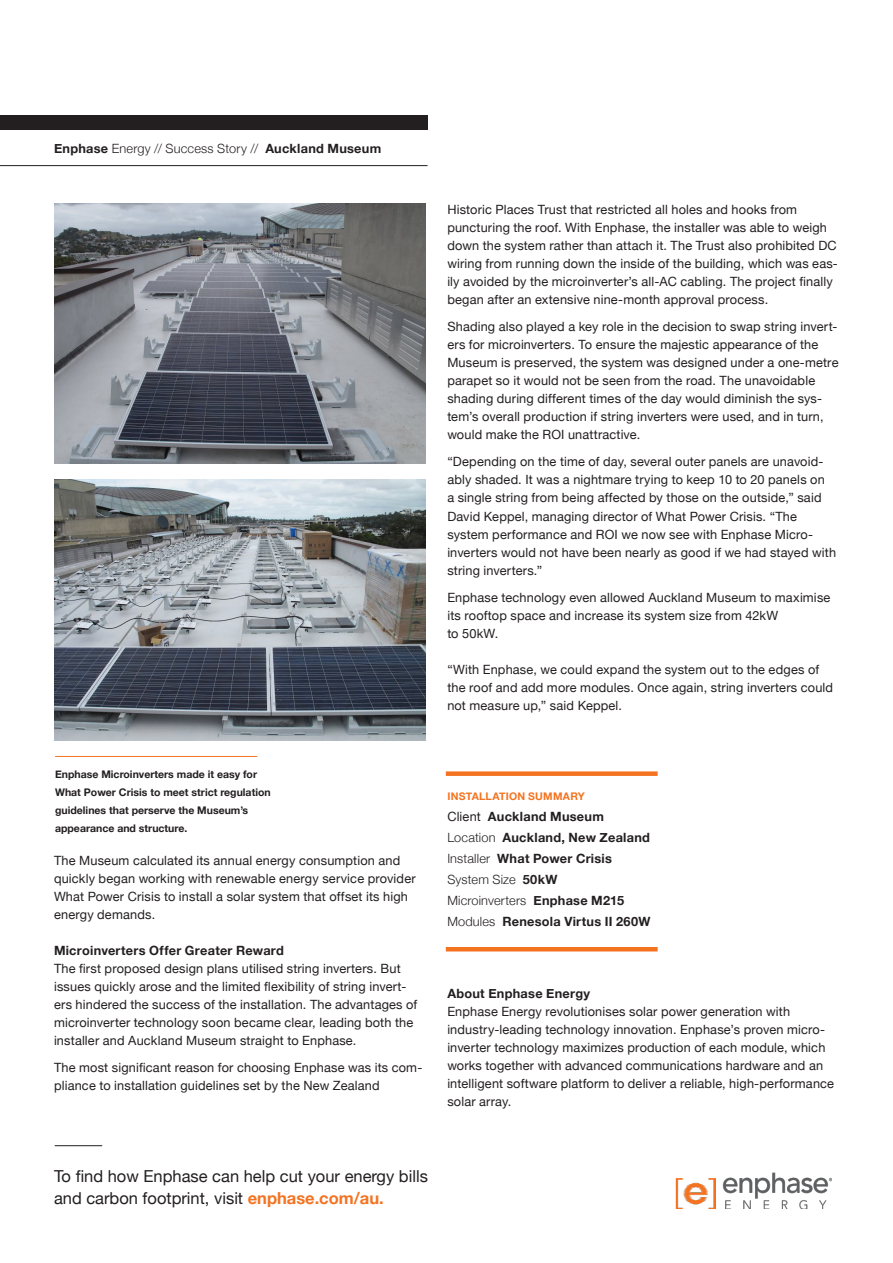
<style>
.page{position:relative;width:893px;height:1263px;background:#fff}
.page>*{position:absolute;margin:0;border:0;box-sizing:border-box;transform-origin:0 0}
.t1{font:16.5px/22.5px "Helvetica Neue";color:#231f20}
.t2{font:12.75px/18px "Helvetica Neue";letter-spacing:.015em;color:#231f20}
.t3{font:700 12.75px/21px "Helvetica Neue";letter-spacing:.02em;color:#231f20}
.t4{font:300 12.75px "Helvetica Neue";letter-spacing:.015em;color:#231f20}
.t5{font:700 10.5px/18px "Helvetica Neue";color:#231f20}
.t6{font:700 10.5px "Helvetica Neue";letter-spacing:.025em;color:#f47321}
.s1{font-weight:700}
.s2{font-weight:400}
.s3{font-weight:300}
.s4{font-weight:700;color:#f47321}
</style>
<div class="page">
<hr style="left:55px;top:756px;width:202px;height:1px;background:#f47321">
<div style="left:0;top:115px;width:428px;height:15px;background:#231f20"></div>
<hr style="left:0;top:165px;width:428px;height:1px;background:#231f20">
<img style="left:55px;top:204px;width:370px;height:260px">
<img style="left:675px;top:1173px;width:157px;height:36px">
<hr style="left:55px;top:1145px;width:47px;height:1px;background:#231f20">
<div style="left:446px;top:771px;width:212px;height:5px;background:#f47321"></div>
<hr style="left:446px;top:947px;width:212px;height:4px;background:#f47321">
<img style="left:54px;top:480px;width:371px;height:260px">
<p class="t4" style="left:54px;top:141px;width:329px"><span class="s1">Enphase</span> Energy // Success Story // <span class="s1">Auckland Museum</span></p>
<p class="t5" style="left:55px;top:765px;width:217px">Enphase Microinverters made it easy for What Power Crisis to meet strict regulation guidelines that perserve the Museum’s appearance and structure.</p>
<p class="t2" style="left:54px;top:851px;width:363px">The Museum calculated its annual energy consumption and quickly began working with renewable energy service provider What Power Crisis to install a solar system that offset its high energy demands.</p>
<p class="t3" style="left:54px;top:939px;width:232px">Microinverters Offer Greater Reward</p>
<p class="t2" style="left:54px;top:959px;width:365px">The first proposed design plans utilised string inverters. But issues quickly arose and the limited flexibility of string invert&shy;ers hindered the success of the installation. The advantages of microinverter technology soon became clear, leading both the installer and Auckland Museum straight to Enphase.</p>
<p class="t2" style="left:54px;top:1058px;width:370px">The most significant reason for choosing Enphase was its com&shy;pliance to installation guidelines set by the New Zealand</p>
<p class="t2" style="left:447px;top:201px;width:392px">Historic Places Trust that restricted all holes and hooks from puncturing the roof. With Enphase, the installer was able to weigh down the system rather than attach it. The Trust also prohibited DC wiring from running down the inside of the building, which was eas&shy;ily avoided by the microinverter’s all-AC cabling. The project finally began after an extensive nine-month approval process.</p>
<p class="t2" style="left:447px;top:318px;width:393px">Shading also played a key role in the decision to swap string invert&shy;ers for microinverters. To ensure the majestic appearance of the Museum is preserved, the system was designed under a one-metre parapet so it would not be seen from the road. The unavoidable shading during different times of the day would diminish the sys&shy;tem’s overall production if string inverters were used, and in turn, would make the ROI unattractive.</p>
<p class="t2" style="left:447px;top:453px;width:390px">“Depending on the time of day, several outer panels are unavoid&shy;ably shaded. It was a nightmare trying to keep 10 to 20 panels on<br>a single string from being affected by those on the outside,” said David Keppel, managing director of What Power Crisis. “The system performance and ROI we now see with Enphase Micro&shy;inverters would not have been nearly as good if we had stayed with string inverters.”</p>
<p class="t2" style="left:447px;top:588px;width:385px">Enphase technology even allowed Auckland Museum to maximise its rooftop space and increase its system size from 42kW<br>to 50kW.</p>
<p class="t2" style="left:447px;top:660px;width:387px">“With Enphase, we could expand the system out to the edges of the roof and add more modules. Once again, string inverters could not measure up,” said Keppel.</p>
<p class="t6" style="left:447px;top:789px;width:139px">INSTALLATION SUMMARY</p>
<p class="t3" style="left:447px;top:805px;width:205px"><span class="s2">Client</span> Auckland Museum<br><span class="s3">Location</span> Auckland, New Zealand<br><span class="s3">Installer</span> What Power Crisis<br><span class="s3">System Size</span> 50kW<br><span class="s3">Microinverters</span> Enphase M215<br><span class="s3">Modules</span> Renesola Virtus II 260W</p>
<p class="t3" style="left:447px;top:982px;width:144px">About Enphase Energy</p>
<p class="t2" style="left:447px;top:1002px;width:388px">Enphase Energy revolutionises solar power generation with industry-leading technology innovation. Enphase’s proven micro&shy;inverter technology maximizes production of each module, which works together with advanced communications hardware and an intelligent software platform to deliver a reliable, high-performance solar array.</p>
<p class="t1" style="left:54px;top:1164px;width:375px">To find how Enphase can help cut your energy bills and carbon footprint, visit <span class="s4">enphase.com/au.</span></p>
</div>
